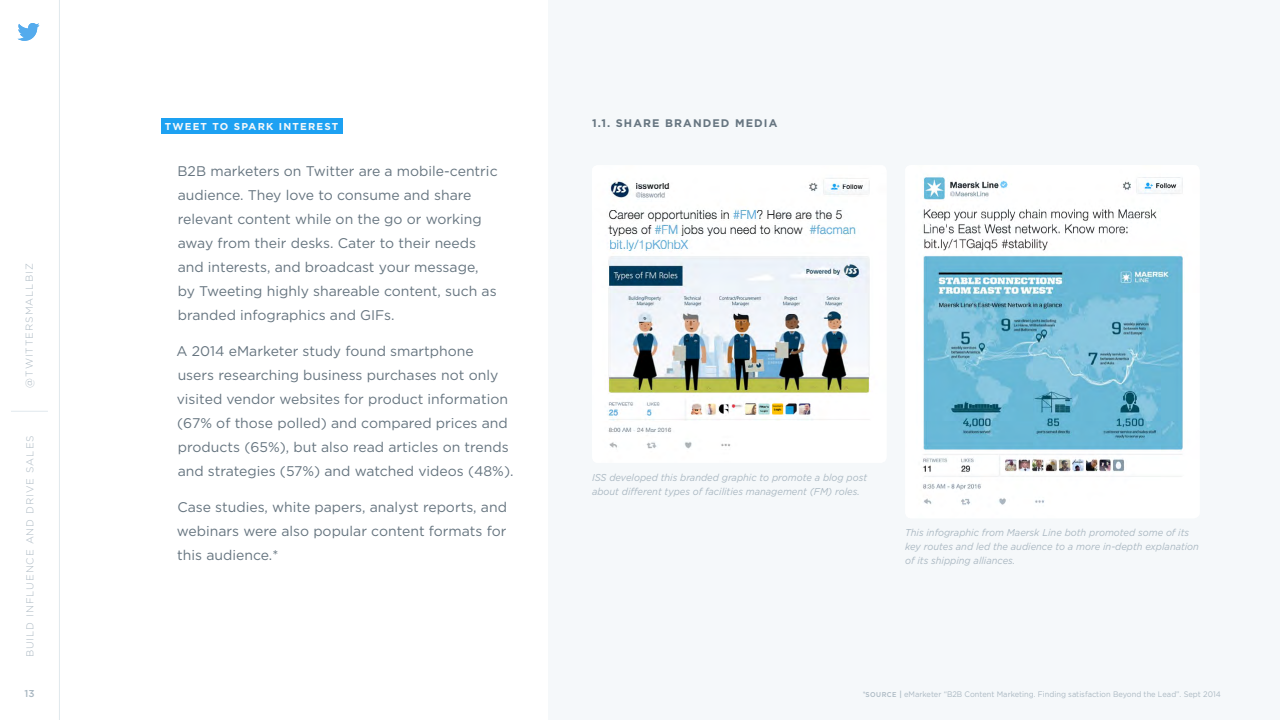
<style>
.page{position:relative;width:1280px;height:720px;background:#fff}
.page>*{position:absolute;margin:0;border:0;box-sizing:border-box;transform-origin:0 0}
.t1{font:14px/24px "Gotham";color:#667580}
.t2{font:700 11px "Gotham";letter-spacing:.1em;color:#667580}
.t3{font:italic 10px/14px "Gotham";color:#aab8c2;scale:.94 1}
.t4{font:300 10px "Gotham";letter-spacing:.1em;color:#abb8c2}
.t5{font:700 10px "Gotham";letter-spacing:.12em;color:#f5f8fa}
.t6{font:500 10px "Gotham";color:#aab8c2}
.t7{font:8px "Gotham";color:#aab8c2;scale:.94 1}
.s1{font-style:italic}
.s2{font-weight:500;font-size:7px}
.s3{font-weight:500}
</style>
<div class="page">
<svg style="left:18px;top:23px;width:21px;height:18px"></svg>
<hr style="left:11px;top:411px;width:37px;height:1px;background:#e0e8ed">
<hr style="left:59px;top:0;width:1px;height:720px;background:#e0e8ed">
<div style="left:161px;top:118px;width:181px;height:16px;background:#1da1f2"></div>
<div style="left:549px;top:0;width:731px;height:720px;background:#f5f8fa"></div>
<img style="left:608px;top:181px;width:261px;height:268px">
<img style="left:923px;top:177px;width:260px;height:328px">
<p class="t4" style="left:23px;top:388px;width:126px;rotate:-90deg">@TWITTERSMALLBIZ</p>
<p class="t4" style="left:24px;top:657px;width:224px;rotate:-90deg">BUILD INFLUENCE AND DRIVE SALES</p>
<p class="t6" style="left:24px;top:687px;width:12px">13</p>
<p class="t5" style="left:165px;top:120px;width:175px">TWEET TO SPARK INTEREST</p>
<p class="t1" style="left:178px;top:159px;width:322px">B2B marketers on Twitter are a mobile-centric audience. They love to consume and share relevant content while on the go or working away from their desks. Cater to their needs and interests, and broadcast your message, by Tweeting highly shareable content, such as branded infographics and GIFs.</p>
<p class="t1" style="left:177px;top:339px;width:338px">A 2014 eMarketer study found smartphone users researching business purchases not only visited vendor websites for product information (67% of those polled) and compared prices and products (65%), but also read articles on trends and strategies (57%) and watched videos (48%).</p>
<p class="t1" style="left:177px;top:495px;width:332px;text-align:justify">Case studies, white papers, analyst reports, and webinars were also popular content formats for this audience.*</p>
<p class="t2" style="left:592px;top:116px;width:187px">1.1. SHARE BRANDED MEDIA</p>
<p class="t3" style="left:592px;top:470px;width:294px">ISS developed this branded graphic to promote a blog post about different types of facilities management (FM) roles.</p>
<p class="t3" style="left:905px;top:526px;width:314px">This infographic from Maersk Line both promoted some of its key routes and led the audience to a more in-depth explanation of its shipping alliances.</p>
<p class="t7" style="left:862px;top:690px;width:383px"><span class="s1">*</span><span class="s2">SOURCE</span> <span class="s3">|</span> eMarketer “B2B Content Marketing. Finding satisfaction Beyond the Lead”. Sept 2014</p>
</div>
